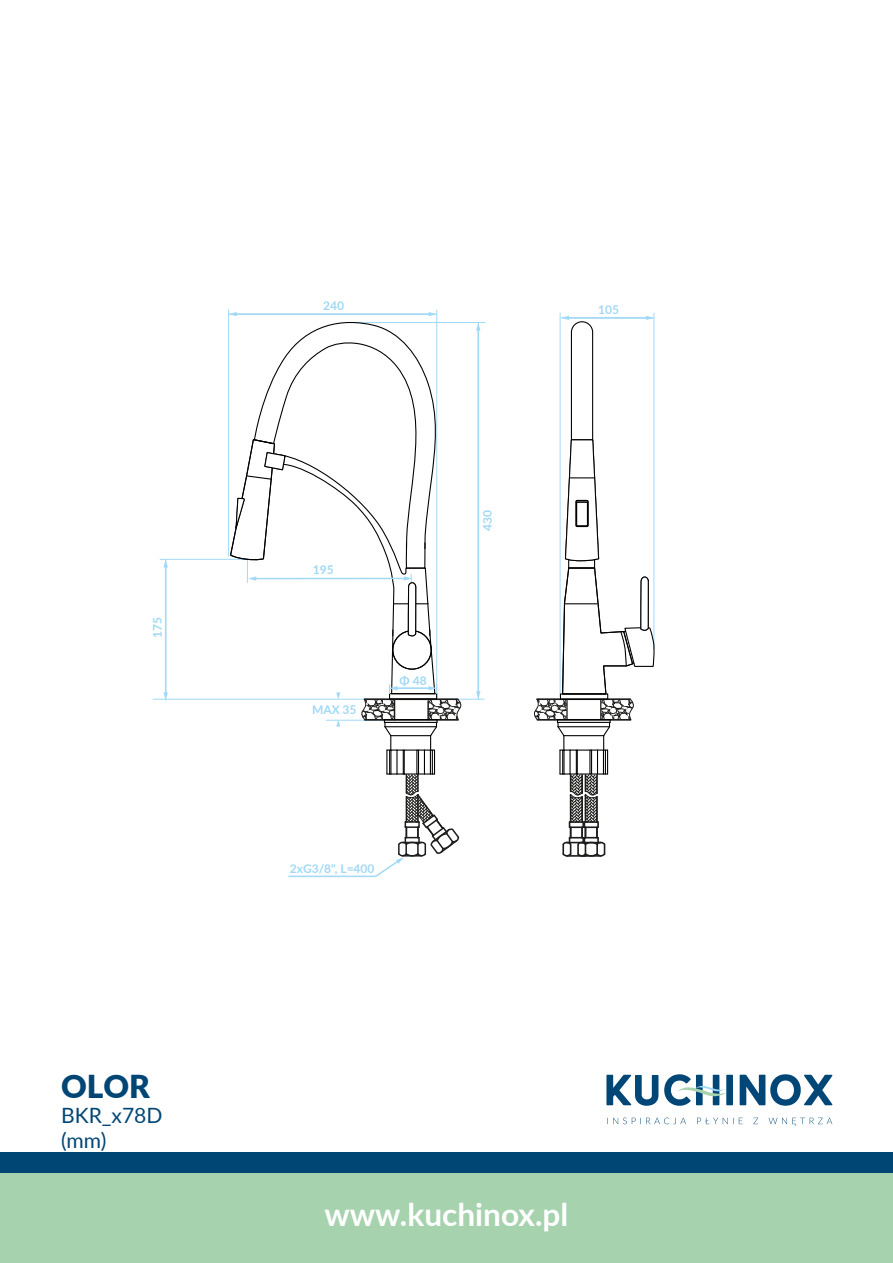
<style>
.page{position:relative;width:893px;height:1263px;background:#fff}
.page>*{position:absolute;margin:0;border:0;box-sizing:border-box;transform-origin:0 0}
.t1{font:700 31.65px "Lato";color:#fff}
.t2{font:900 31.65px "Lato";color:#004675}
.t3{font:21.15px "Lato";color:#004675}
.t4{font:21.15px "Lato";color:#004676}
.t5{font:700 12px "Lato";color:#a0d8f6}
</style>
<div class="page">
<div style="left:0;top:1173px;width:893px;height:90px;background:#a6d2ae"></div>
<div style="left:0;top:1153px;width:893px;height:20px;background:#004675"></div>
<hr style="left:153px;top:699px;width:228px;height:1px;background:#a1d9f7">
<hr style="left:560px;top:313px;width:1px;height:383px;background:#a1d9f7">
<hr style="left:654px;top:313px;width:1px;height:336px;background:#a1d9f7">
<hr style="left:436px;top:310px;width:1px;height:388px;background:#a1d9f7">
<hr style="left:442px;top:699px;width:42px;height:1px;background:#a1d9f7">
<svg style="left:606px;top:1074px;width:226px;height:32px"></svg>
<svg style="left:607px;top:1117px;width:225px;height:9px"></svg>
<hr style="left:160px;top:559px;width:87px;height:1px;background:#a1d9f7">
<hr style="left:228px;top:310px;width:1px;height:246px;background:#a1d9f7">
<hr style="left:348px;top:322px;width:137px;height:1px;background:#a1d9f7">
<svg style="left:254px;top:317px;width:184px;height:121px"></svg>
<hr style="left:165px;top:566px;width:1px;height:128px;background:#a1d9f7">
<svg style="left:163px;top:559px;width:5px;height:8px"></svg>
<svg style="left:163px;top:692px;width:5px;height:8px"></svg>
<hr style="left:478px;top:329px;width:1px;height:364px;background:#a1d9f7">
<svg style="left:476px;top:323px;width:4px;height:8px"></svg>
<svg style="left:476px;top:691px;width:4px;height:8px"></svg>
<hr style="left:235px;top:313px;width:195px;height:2px;background:#a1d9f7">
<svg style="left:229px;top:312px;width:8px;height:4px"></svg>
<svg style="left:429px;top:312px;width:8px;height:4px"></svg>
<svg style="left:534px;top:316px;width:121px;height:541px"></svg>
<svg style="left:230px;top:438px;width:232px;height:440px"></svg>
<p class="t5" style="left:149px;top:638px;width:22px;rotate:-90deg">175</p>
<h1 class="t2" style="left:61px;top:1062px;width:90px">OLOR</h1>
<h2 class="t3" style="left:61px;top:1100px;width:103px">BKR_x78D</h2>
<h2 class="t4" style="left:61px;top:1125px;width:47px">(mm)</h2>
<p class="t5" style="left:323px;top:297px;width:22px">240</p>
<p class="t5" style="left:598px;top:301px;width:22px">105</p>
<p class="t5" style="left:313px;top:561px;width:22px">195</p>
<p class="t5" style="left:312px;top:701px;width:46px">MAX 35</p>
<p class="t5" style="left:399px;top:671px;width:29px">Φ 48</p>
<p class="t5" style="left:478px;top:531px;width:22px;rotate:-90deg">430</p>
<p class="t5" style="left:290px;top:859px;width:86px">2xG3/8", L=400</p>
<h1 class="t1" style="left:325px;top:1191px;width:245px">www.kuchinox.pl</h1>
</div>
